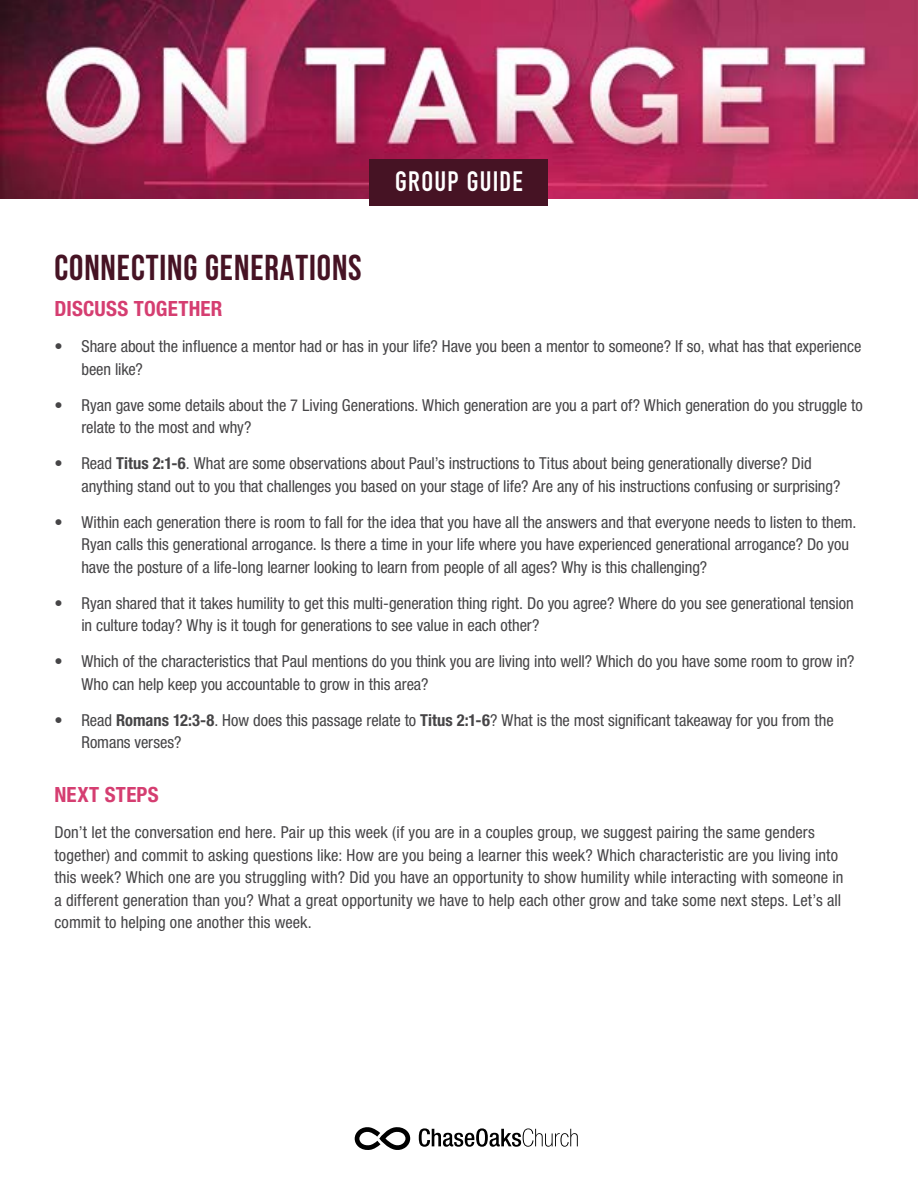
<style>
.page{position:relative;width:918px;height:1188px;background:#fff}
.page>*{position:absolute;margin:0;border:0;box-sizing:border-box;transform-origin:0 0}
.t1{font:700 36px "Bebas Neue";letter-spacing:.025em;color:#461324}
.t2{font:700 27.6px "DIN Condensed";letter-spacing:.045em;color:#fff}
.t3{font:700 condensed 21px "Helvetica Neue LT Std";letter-spacing:.01em;color:#d53e71}
.t4{font:condensed 16.5px/22.5px "Helvetica Neue LT Std";color:#464547}
.s1{font-weight:700}
</style>
<div class="page">
<svg style="left:419px;top:1128px;width:159px;height:19px"></svg>
<svg style="left:355px;top:1127px;width:55px;height:23px"></svg>
<img style="left:0;top:0;width:918px;height:199px">
<div style="left:370px;top:159px;width:178px;height:47px;background:#461324"></div>
<h2 class="t2" style="left:395px;top:163px;width:129px">GROUP GUIDE</h2>
<h1 class="t1" style="left:54px;top:248px;width:309px">CONNECTING GENERATIONS</h1>
<p class="t3" style="left:54px;top:296px;width:170px">DISCUSS TOGETHER</p>
<p class="t4" style="left:81px;top:335px;width:781px;text-indent:-27px">• Share about the influence a mentor had or has in your life? Have you been a mentor to someone? If so, what has that experience been like?</p>
<p class="t4" style="left:81px;top:393px;width:783px;text-indent:-27px">• Ryan gave some details about the 7 Living Generations. Which generation are you a part of? Which generation do you struggle to relate to the most and why?</p>
<p class="t4" style="left:81px;top:452px;width:761px;text-indent:-27px">• Read <span class="s1">Titus 2:1-6</span>. What are some observations about Paul’s instructions to Titus about being generationally diverse? Did anything stand out to you that challenges you based on your stage of life? Are any of his instructions confusing or surprising?</p>
<p class="t4" style="left:81px;top:510px;width:777px;text-indent:-27px">• Within each generation there is room to fall for the idea that you have all the answers and that everyone needs to listen to them.<br>Ryan calls this generational arrogance. Is there a time in your life where you have experienced generational arrogance? Do you have the posture of a life-long learner looking to learn from people of all ages? Why is this challenging?</p>
<p class="t4" style="left:81px;top:591px;width:774px;text-indent:-27px">• Ryan shared that it takes humility to get this multi-generation thing right. Do you agree? Where do you see generational tension in culture today? Why is it tough for generations to see value in each other?</p>
<p class="t4" style="left:81px;top:650px;width:775px;text-indent:-27px">• Which of the characteristics that Paul mentions do you think you are living into well? Which do you have some room to grow in?<br>Who can help keep you accountable to grow in this area?</p>
<p class="t4" style="left:81px;top:708px;width:754px;text-indent:-27px">• Read <span class="s1">Romans 12:3-8</span>. How does this passage relate to <span class="s1">Titus 2:1-6</span>? What is the most significant takeaway for you from the<br>Romans verses?</p>
<p class="t3" style="left:54px;top:782px;width:106px">NEXT STEPS</p>
<p class="t4" style="left:54px;top:821px;width:791px">Don’t let the conversation end here. Pair up this week (if you are in a couples group, we suggest pairing the same genders together) and commit to asking questions like: How are you being a learner this week? Which characteristic are you living into this week? Which one are you struggling with? Did you have an opportunity to show humility while interacting with someone in a different generation than you? What a great opportunity we have to help each other grow and take some next steps. Let’s all commit to helping one another this week.</p>
</div>
